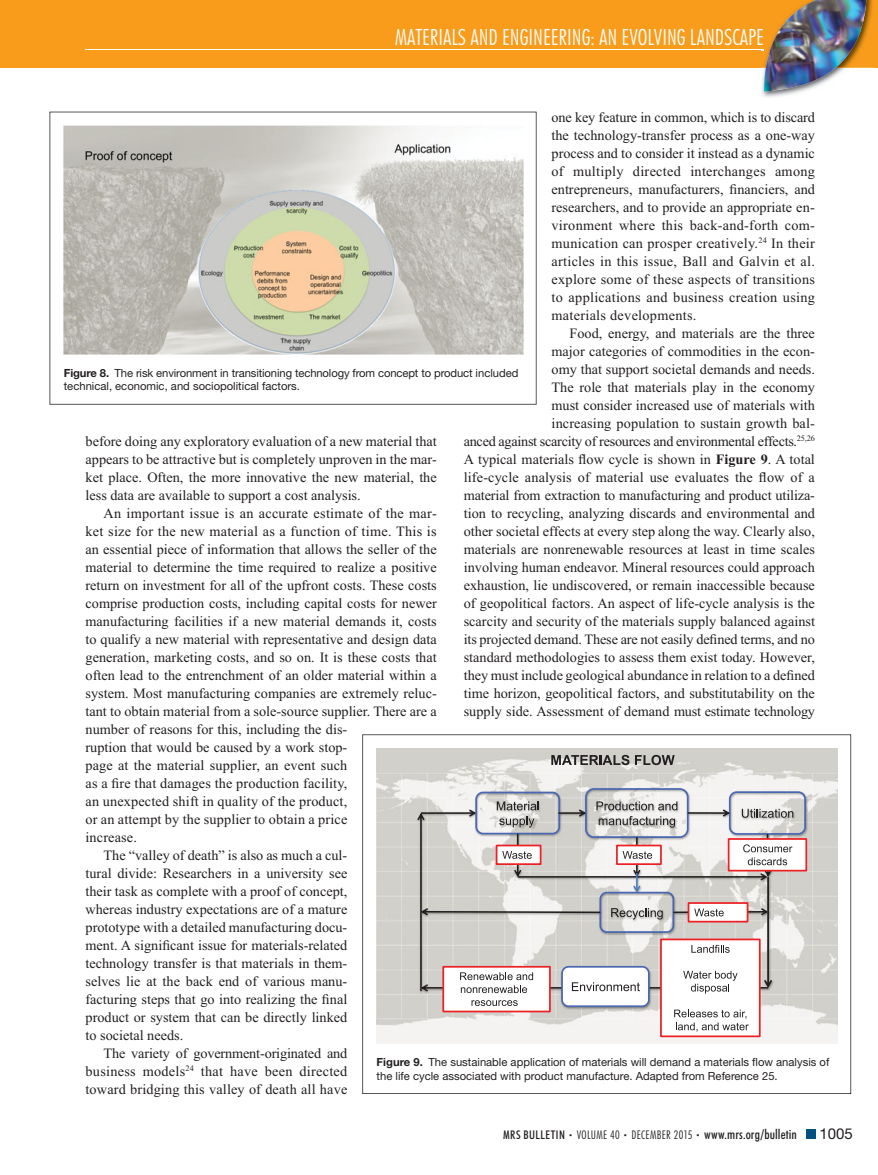
<style>
.page{position:relative;width:878px;height:1175px;background:#fff}
.page>*{position:absolute;margin:0;border:0;box-sizing:border-box;transform-origin:0 0}
.t1{font:300 condensed 22.5px "Futura BT";color:#fff}
.t2{font:15px "Helvetica Neue LT Std";color:#231f20}
.t3{font:14.25px/18px "Times New Roman";color:#231f20;text-align:justify}
.t4{font:14.25px "Times New Roman";letter-spacing:.02em;color:#231f20}
.t5{font:300 condensed 12px "Futura BT";letter-spacing:.025em;color:#231f20}
.t6{font:11.25px/13.5px "Helvetica Neue LT Std";color:#231f20}
.s1{font-weight:700}
.s2{font-weight:500}
.s3{font-size:7.5px}
.s4{font-weight:500;font-size:13.5px}
</style>
<div class="page">
<div style="left:0;top:0;width:878px;height:68px;background:#f99c1c"></div>
<hr style="left:86px;top:50px;width:678px;height:1px;background:#fff">
<div style="left:806px;top:1130px;width:9px;height:8px;background:#005080"></div>
<img style="left:762px;top:92px;width:38px;height:5px">
<img style="left:866px;top:0;width:7px;height:68px">
<svg style="left:761px;top:49px;width:3px;height:43px"></svg>
<img style="left:764px;top:0;width:102px;height:92px">
<svg style="left:50px;top:112px;width:486px;height:292px"></svg>
<svg style="left:362px;top:734px;width:489px;height:360px"></svg>
<h1 class="t1" style="left:395px;top:29px;width:370px">MATERIALS AND ENGINEERING: AN EVOLVING LANDSCAPE</h1>
<p class="t3" style="left:551px;top:109px;width:265px">one key feature in common, which is to discard the technology-transfer process as a one-way process and to consider it instead as a dynamic of multiply directed interchanges among entrepreneurs, manufacturers, financiers, and researchers, and to provide an appropriate en&shy;vironment where this back-and-forth com&shy;munication can prosper creatively. <sup>24</sup> In their articles in this issue, Ball and Galvin et al. explore some of these aspects of transitions to applications and business creation using materials developments.</p>
<p class="t3" style="left:463px;top:325px;width:353px;text-align:right">Food, energy, and materials are the three<br>major categories of commodities in the econ-<br>omy that support societal demands and needs.<br>The role that materials play in the economy<br>must consider increased use of materials with<br>increasing population to sustain growth bal-<br>anced against scarcity of resources and environmental effects. <sup>25</sup> <sup>,</sup> <sup>26<br></sup>A typical materials flow cycle is shown in <span class="s1">Figure 9</span> . A total life-cycle analysis of material use evaluates the flow of a material from extraction to manufacturing and product utiliza&shy;tion to recycling, analyzing discards and environmental and other societal effects at every step along the way. Clearly also, materials are nonrenewable resources at least in time scales involving human endeavor. Mineral resources could approach exhaustion, lie undiscovered, or remain inaccessible because of geopolitical factors. An aspect of life-cycle analysis is the scarcity and security of the materials supply balanced against its projected demand. These are not easily defined terms, and no standard methodologies to assess them exist today. However, they must include geological abundance in relation to a defined time horizon, geopolitical factors, and substitutability on the supply side. Assessment of demand must estimate technology</p>
<p class="t6" style="left:64px;top:367px;width:456px"><span class="s1">Figure 8.</span> The risk environment in transitioning technology from concept to product included technical, economic, and sociopolitical factors.</p>
<p class="t3" style="left:86px;top:433px;width:353px">before doing any exploratory evaluation of a new material that appears to be attractive but is completely unproven in the mar&shy;ket place. Often, the more innovative the new material, the less data are available to support a cost analysis.</p>
<p class="t4" style="left:104px;top:508px;width:335px">An important issue is an accurate estimate of the mar-</p>
<p class="t4" style="left:86px;top:526px;width:353px">ket size for the new material as a function of time. This is</p>
<p class="t3" style="left:86px;top:541px;width:353px">an essential piece of information that allows the seller of the</p>
<p class="t3" style="left:86px;top:559px;width:353px">material to determine the time required to realize a positive</p>
<p class="t3" style="left:86px;top:577px;width:353px">return on investment for all of the upfront costs. These costs</p>
<p class="t3" style="left:86px;top:595px;width:353px">comprise production costs, including capital costs for newer</p>
<p class="t3" style="left:86px;top:613px;width:353px">manufacturing facilities if a new material demands it, costs</p>
<p class="t3" style="left:86px;top:631px;width:353px">to qualify a new material with representative and design data</p>
<p class="t3" style="left:86px;top:649px;width:353px">generation, marketing costs, and so on. It is these costs that</p>
<p class="t3" style="left:86px;top:667px;width:353px">often lead to the entrenchment of an older material within a</p>
<p class="t3" style="left:86px;top:685px;width:353px">system. Most manufacturing companies are extremely reluc-</p>
<p class="t3" style="left:86px;top:703px;width:353px">tant to obtain material from a sole-source supplier. There are a</p>
<p class="t3" style="left:86px;top:721px;width:263px">number of reasons for this, including the dis-</p>
<p class="t3" style="left:86px;top:739px;width:263px">ruption that would be caused by a work stop-</p>
<p class="t3" style="left:86px;top:757px;width:263px">page at the material supplier, an event such</p>
<p class="t3" style="left:86px;top:775px;width:263px">as a fire that damages the production facility,</p>
<p class="t3" style="left:86px;top:793px;width:263px">an unexpected shift in quality of the product,</p>
<p class="t3" style="left:86px;top:811px;width:263px">or an attempt by the supplier to obtain a price</p>
<p class="t3" style="left:86px;top:829px;width:53px">increase.</p>
<p class="t3" style="left:103px;top:847px;width:245px">The “valley of death” is also as much a cul-</p>
<p class="t3" style="left:86px;top:865px;width:263px">tural divide: Researchers in a university see</p>
<p class="t3" style="left:86px;top:883px;width:263px">their task as complete with a proof of concept,</p>
<p class="t3" style="left:86px;top:901px;width:263px">whereas industry expectations are of a mature</p>
<p class="t3" style="left:86px;top:919px;width:263px">prototype with a detailed manufacturing docu-</p>
<p class="t3" style="left:86px;top:937px;width:263px">ment. A significant issue for materials-related</p>
<p class="t3" style="left:86px;top:955px;width:263px">technology transfer is that materials in them-</p>
<p class="t3" style="left:86px;top:973px;width:263px">selves lie at the back end of various manu-</p>
<p class="t3" style="left:86px;top:991px;width:263px">facturing steps that go into realizing the final</p>
<p class="t3" style="left:86px;top:1009px;width:263px">product or system that can be directly linked</p>
<p class="t3" style="left:86px;top:1027px;width:99px">to societal needs.</p>
<p class="t3" style="left:104px;top:1045px;width:245px">The variety of government-originated and</p>
<p class="t4" style="left:86px;top:1066px;width:263px">business models <sup>24</sup> that have been directed</p>
<p class="t3" style="left:86px;top:1081px;width:263px">toward bridging this valley of death all have</p>
<p class="t6" style="left:376px;top:1056px;width:454px"><span class="s1">Figure 9.</span> The sustainable application of materials will demand a materials flow analysis of the life cycle associated with product manufacture. Adapted from Reference 25.</p>
<p class="t5" style="left:503px;top:1130px;width:295px"><span class="s2">MRS BULLETIN</span> <span class="s3">•</span> VOLUME 40 <span class="s3">•</span> DECEMBER 2015 <span class="s3">•</span> <span class="s4">www.mrs.org/bulletin</span></p>
<p class="t2" style="left:819px;top:1128px;width:35px">1005</p>
</div>
